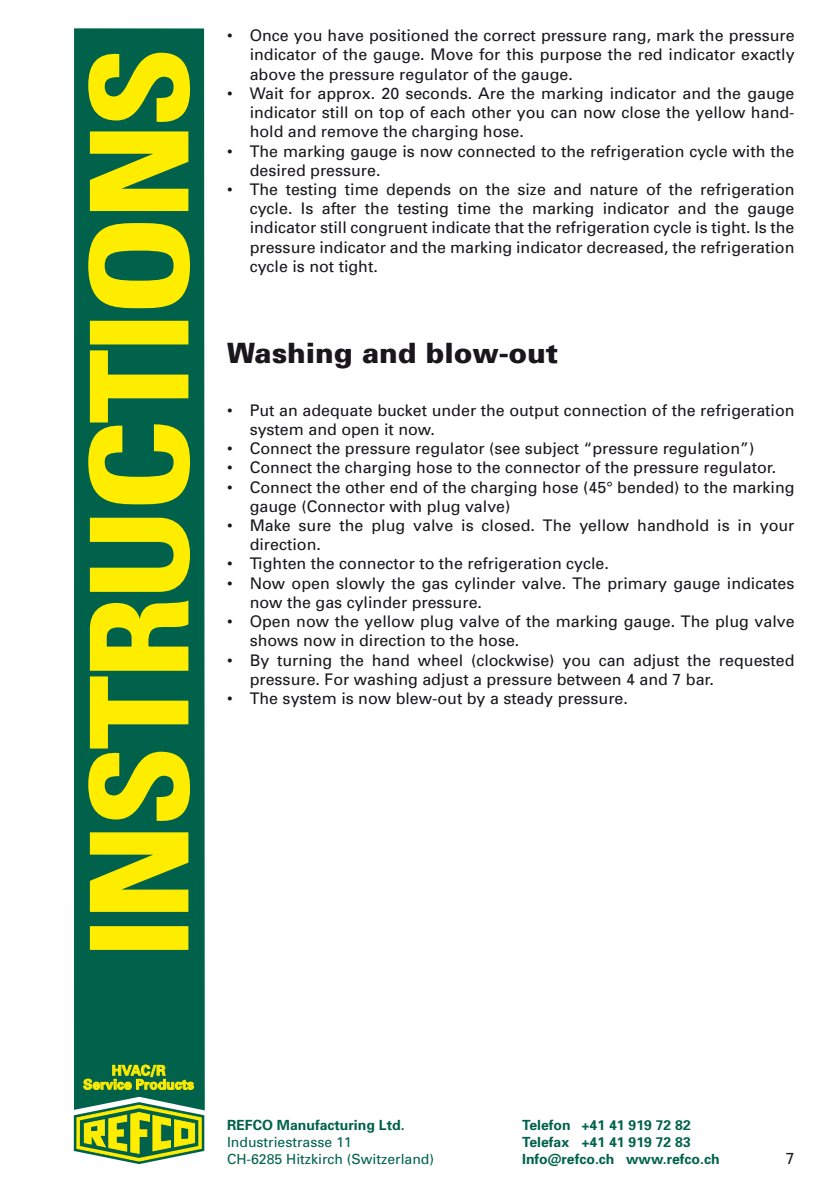
<style>
.page{position:relative;width:840px;height:1191px;background:#fff}
.page>*{position:absolute;margin:0;border:0;box-sizing:border-box;transform-origin:0 0}
.t1{font:900 28px "Univers";color:#1a171c}
.t2{font:16px/19.2px "Univers";color:#1a171c}
.t3{font:700 14px "Univers";color:#00624b}
.t4{font:14px "Univers";color:#00624b}
.t5{font:700 13.8px/14px "Univers";color:#ffed00;text-align:center}
</style>
<div class="page">
<svg style="left:74px;top:1110px;width:130px;height:54px;background:#99b741"></svg>
<div style="left:74px;top:28px;width:131px;height:1082px;background:#00624b"></div>
<div style="left:91px;top:927px;width:96px;height:22px;background:#ffed00"></div>
<div style="left:90px;top:926px;width:98px;height:24px;border:2px solid #ffed00"></div>
<svg style="left:89px;top:831px;width:100px;height:82px;background:#bdc913"></svg>
<svg style="left:87px;top:517px;width:104px;height:304px;background:#90b020"></svg>
<svg style="left:87px;top:349px;width:104px;height:156px;background:#7ea625"></svg>
<div style="left:91px;top:322px;width:96px;height:21px;background:#ffed00"></div>
<div style="left:90px;top:321px;width:98px;height:23px;border:2px solid #ffed00"></div>
<svg style="left:87px;top:222px;width:104px;height:87px;background:#a2ba1b"></svg>
<svg style="left:89px;top:130px;width:100px;height:82px;background:#bdc913"></svg>
<svg style="left:87px;top:52px;width:104px;height:71px;background:#9cb71c"></svg>
<svg style="left:83px;top:1063px;width:111px;height:27px;background:#458736"></svg>
<p class="t2" style="left:249px;top:26px;width:546px;text-align:justify;text-indent:-23px">• Once you have positioned the correct pressure rang, mark the pressure indicator of the gauge. Move for this purpose the red indicator exactly above the pressure regulator of the gauge.</p>
<p class="t2" style="left:249px;top:83px;width:546px;text-align:justify;text-indent:-23px">• Wait for approx. 20 seconds. Are the marking indicator and the gauge indicator still on top of each other you can now close the yellow hand&shy;hold and remove the charging hose.</p>
<p class="t2" style="left:249px;top:141px;width:546px;text-indent:-23px">• The marking gauge is now connected to the refrigeration cycle with the desired pressure.</p>
<p class="t2" style="left:249px;top:179px;width:546px;text-align:justify;text-indent:-23px">• The testing time depends on the size and nature of the refrigeration cycle. Is after the testing time the marking indicator and the gauge indicator still congruent indicate that the refrigeration cycle is tight. Is the pressure indicator and the marking indicator decreased, the refrigeration cycle is not tight.</p>
<h1 class="t1" style="left:227px;top:335px;width:332px">Washing and blow-out</h1>
<p class="t2" style="left:249px;top:400px;width:546px;text-indent:-23px">• Put an adequate bucket under the output connection of the refrigeration system and open it now.</p>
<p class="t2" style="left:227px;top:439px;width:528px">• Connect the pressure regulator (see subject “pressure regulation”)</p>
<p class="t2" style="left:227px;top:458px;width:550px">• Connect the charging hose to the connector of the pressure regulator.</p>
<p class="t2" style="left:249px;top:477px;width:546px;text-indent:-23px">• Connect the other end of the charging hose (45° bended) to the marking gauge (Connector with plug valve)</p>
<p class="t2" style="left:249px;top:515px;width:546px;text-indent:-23px">• Make sure the plug valve is closed. The yellow handhold is in your direction.</p>
<p class="t2" style="left:227px;top:554px;width:383px">• Tighten the connector to the refrigeration cycle.</p>
<p class="t2" style="left:249px;top:573px;width:546px;text-indent:-23px">• Now open slowly the gas cylinder valve. The primary gauge indicates now the gas cylinder pressure.</p>
<p class="t2" style="left:249px;top:611px;width:546px;text-indent:-23px">• Open now the yellow plug valve of the marking gauge. The plug valve shows now in direction to the hose.</p>
<p class="t2" style="left:249px;top:650px;width:546px;text-indent:-23px">• By turning the hand wheel (clockwise) you can adjust the requested pressure. For washing adjust a pressure between 4 and 7 bar.</p>
<p class="t2" style="left:227px;top:688px;width:402px">• The system is now blew-out by a steady pressure.</p>
<p class="t5" style="left:83px;top:1063px;width:112px">HVAC/R<br>Service Products</p>
<p class="t3" style="left:227px;top:1116px;width:179px">REFCO Manufacturing Ltd.</p>
<p class="t3" style="left:522px;top:1116px;width:170px">Telefon +41 41 919 72 82</p>
<p class="t4" style="left:227px;top:1133px;width:126px">Industriestrasse 11</p>
<p class="t3" style="left:522px;top:1133px;width:170px">Telefax +41 41 919 72 83</p>
<p class="t4" style="left:227px;top:1150px;width:208px">CH-6285 Hitzkirch (Switzerland)</p>
<p class="t3" style="left:522px;top:1149px;width:199px">Info@refco.ch www.refco.ch</p>
<p class="t2" style="left:785px;top:1148px;width:10px">7</p>
</div>
